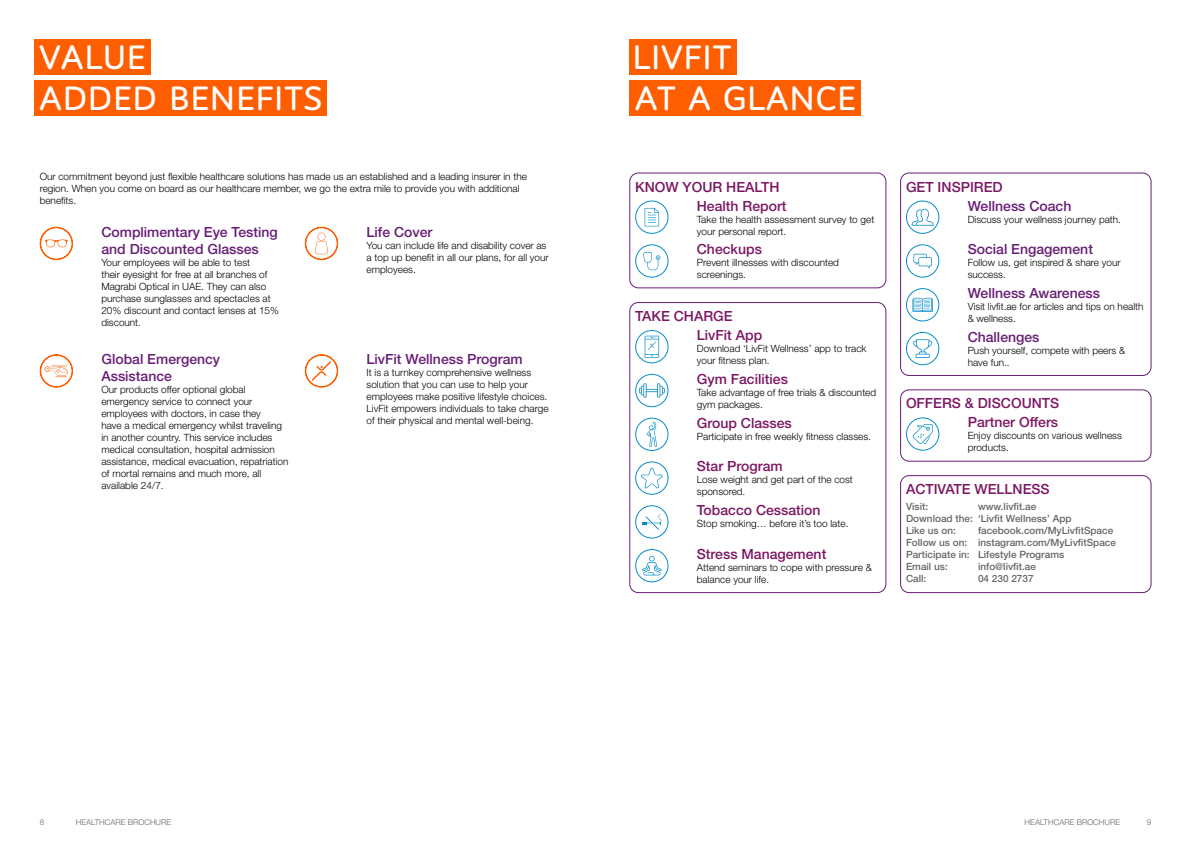
<style>
.page{position:relative;width:1191px;height:842px;background:#fff}
.page>*{position:absolute;margin:0;border:0;box-sizing:border-box;transform-origin:0 0}
.t1{font:35px "BCN Arabic Rounded";color:#fff}
.t2{font:500 14px "Helvetica Neue LT Std";color:#7c1763}
.t3{font:500 14px/16.8px "Helvetica Neue LT Std";color:#671e75}
.t4{font:300 10px/12px "Helvetica Neue LT Std";color:#000}
.t5{font:500 10px "Helvetica Neue LT Std";color:#63666a}
.t6{font:300 8px "Helvetica Neue LT Std";color:#63666a}
</style>
<div class="page">
<div style="left:34px;top:40px;width:116px;height:35px;background:#ff5e00"></div>
<div style="left:629px;top:40px;width:108px;height:35px;background:#ff5e00"></div>
<div style="left:34px;top:81px;width:293px;height:35px;background:#ff5e00"></div>
<div style="left:629px;top:81px;width:231px;height:35px;background:#ff5e00"></div>
<svg style="left:39px;top:226px;width:34px;height:35px"></svg>
<svg style="left:39px;top:354px;width:34px;height:34px"></svg>
<svg style="left:304px;top:226px;width:35px;height:35px"></svg>
<svg style="left:304px;top:354px;width:35px;height:34px"></svg>
<div style="left:900px;top:173px;width:251px;height:203px;border:1px solid #671e75;border-radius:9px"></div>
<div style="left:900px;top:390px;width:251px;height:71px;border:1px solid #671e75;border-radius:9px"></div>
<div style="left:900px;top:475px;width:251px;height:118px;border:1px solid #671e75;border-radius:9px"></div>
<div style="left:629px;top:173px;width:257px;height:115px;border:1px solid #671e75;border-radius:9px"></div>
<div style="left:629px;top:302px;width:257px;height:291px;border:1px solid #671e75;border-radius:9px"></div>
<svg style="left:644px;top:208px;width:15px;height:18px"></svg>
<div style="left:635px;top:200px;width:33px;height:34px;border:1px solid #088dc7;border-radius:50%"></div>
<svg style="left:643px;top:252px;width:17px;height:18px"></svg>
<div style="left:635px;top:244px;width:33px;height:34px;border:1px solid #088dc7;border-radius:50%"></div>
<div style="left:635px;top:330px;width:33px;height:33px;border:1px solid #088dc7;border-radius:50%"></div>
<svg style="left:644px;top:336px;width:15px;height:22px"></svg>
<div style="left:635px;top:374px;width:33px;height:33px;border:1px solid #088dc7;border-radius:50%"></div>
<svg style="left:639px;top:383px;width:26px;height:15px"></svg>
<div style="left:635px;top:418px;width:33px;height:33px;border:1px solid #088dc7;border-radius:50%"></div>
<svg style="left:646px;top:422px;width:11px;height:25px"></svg>
<div style="left:635px;top:461px;width:33px;height:34px;border:1px solid #088dc7;border-radius:50%"></div>
<svg style="left:641px;top:468px;width:21px;height:20px"></svg>
<div style="left:635px;top:505px;width:33px;height:34px;border:1px solid #088dc7;border-radius:50%"></div>
<svg style="left:642px;top:514px;width:19px;height:16px"></svg>
<div style="left:635px;top:549px;width:33px;height:33px;border:1px solid #088dc7;border-radius:50%"></div>
<svg style="left:642px;top:556px;width:19px;height:19px"></svg>
<div style="left:906px;top:200px;width:33px;height:34px;border:1px solid #088dc7;border-radius:50%"></div>
<svg style="left:911px;top:209px;width:22px;height:17px"></svg>
<div style="left:906px;top:244px;width:33px;height:34px;border:1px solid #088dc7;border-radius:50%"></div>
<svg style="left:913px;top:254px;width:19px;height:14px"></svg>
<div style="left:906px;top:288px;width:33px;height:33px;border:1px solid #088dc7;border-radius:50%"></div>
<svg style="left:912px;top:298px;width:21px;height:14px"></svg>
<div style="left:906px;top:332px;width:33px;height:33px;border:1px solid #088dc7;border-radius:50%"></div>
<svg style="left:913px;top:339px;width:19px;height:19px"></svg>
<div style="left:906px;top:417px;width:33px;height:34px;border:1px solid #088dc7;border-radius:50%"></div>
<svg style="left:912px;top:424px;width:20px;height:20px"></svg>
<p class="t1" style="left:39px;top:36px;width:108px">VALUE</p>
<p class="t1" style="left:632px;top:36px;width:102px">LIVFIT</p>
<p class="t1" style="left:39px;top:77px;width:285px">ADDED BENEFITS</p>
<p class="t1" style="left:634px;top:77px;width:223px">AT A GLANCE</p>
<p class="t4" style="left:40px;top:170px;width:489px">Our commitment beyond just flexible healthcare solutions has made us an established and a leading insurer in the region. When you come on board as our healthcare member, we go the extra mile to provide you with additional benefits.</p>
<p class="t3" style="left:101px;top:223px;width:178px">Complimentary Eye Testing</p>
<p class="t3" style="left:101px;top:240px;width:159px">and Discounted Glasses</p>
<p class="t4" style="left:101px;top:256px;width:150px">Your employees will be able to test</p>
<p class="t4" style="left:101px;top:268px;width:167px">their eyesight for free at all branches of</p>
<p class="t4" style="left:101px;top:280px;width:166px">Magrabi Optical in UAE. They can also</p>
<p class="t4" style="left:101px;top:292px;width:171px">purchase sunglasses and spectacles at</p>
<p class="t4" style="left:101px;top:304px;width:179px">20% discount and contact lenses at 15%</p>
<p class="t4" style="left:101px;top:316px;width:41px">discount.</p>
<p class="t3" style="left:366px;top:223px;width:67px">Life Cover</p>
<p class="t4" style="left:366px;top:239px;width:181px">You can include life and disability cover as</p>
<p class="t4" style="left:366px;top:251px;width:184px">a top up benefit in all our plans, for all your</p>
<p class="t4" style="left:366px;top:263px;width:51px">employees.</p>
<p class="t3" style="left:101px;top:351px;width:120px">Global Emergency<br>Assistance</p>
<p class="t4" style="left:101px;top:383px;width:146px">Our products offer optional global</p>
<p class="t4" style="left:101px;top:395px;width:152px">emergency service to connect your</p>
<p class="t4" style="left:101px;top:407px;width:161px">employees with doctors, in case they</p>
<p class="t4" style="left:101px;top:419px;width:182px">have a medical emergency whilst traveling</p>
<p class="t4" style="left:101px;top:431px;width:172px">in another country. This service includes</p>
<p class="t4" style="left:101px;top:443px;width:175px">medical consultation, hospital admission</p>
<p class="t4" style="left:101px;top:455px;width:189px">assistance, medical evacuation, repatriation</p>
<p class="t4" style="left:101px;top:467px;width:161px">of mortal remains and much more, all</p>
<p class="t4" style="left:101px;top:479px;width:64px">available 24/7.</p>
<p class="t3" style="left:366px;top:351px;width:158px">LivFit Wellness Program</p>
<p class="t4" style="left:366px;top:366px;width:166px">It is a turnkey comprehensive wellness</p>
<p class="t4" style="left:366px;top:378px;width:163px">solution that you can use to help your</p>
<p class="t4" style="left:366px;top:390px;width:182px">employees make positive lifestyle choices.</p>
<p class="t4" style="left:366px;top:402px;width:184px">LivFit empowers individuals to take charge</p>
<p class="t4" style="left:366px;top:414px;width:168px">of their physical and mental well-being.</p>
<p class="t2" style="left:635px;top:178px;width:146px">KNOW YOUR HEALTH</p>
<p class="t2" style="left:906px;top:178px;width:98px">GET INSPIRED</p>
<p class="t2" style="left:697px;top:197px;width:91px">Health Report</p>
<p class="t4" style="left:697px;top:213px;width:179px">Take the health assessment survey to get</p>
<p class="t4" style="left:697px;top:225px;width:91px">your personal report.</p>
<p class="t2" style="left:697px;top:241px;width:67px">Checkups</p>
<p class="t4" style="left:697px;top:257px;width:144px">Prevent illnesses with discounted screenings.</p>
<p class="t2" style="left:635px;top:308px;width:99px">TAKE CHARGE</p>
<p class="t2" style="left:697px;top:327px;width:67px">LivFit App</p>
<p class="t4" style="left:697px;top:342px;width:171px">Download ‘LivFit Wellness’ app to track</p>
<p class="t4" style="left:697px;top:354px;width:74px">your fitness plan.</p>
<p class="t2" style="left:697px;top:370px;width:93px">Gym Facilities</p>
<p class="t4" style="left:697px;top:386px;width:181px">Take advantage of free trials &amp; discounted</p>
<p class="t4" style="left:697px;top:398px;width:67px">gym packages.</p>
<p class="t2" style="left:697px;top:414px;width:96px">Group Classes</p>
<p class="t4" style="left:697px;top:430px;width:176px">Participate in free weekly fitness classes.</p>
<p class="t2" style="left:697px;top:458px;width:87px">Star Program</p>
<p class="t4" style="left:697px;top:474px;width:157px">Lose weight and get part of the cost</p>
<p class="t4" style="left:697px;top:486px;width:50px">sponsored.</p>
<p class="t2" style="left:697px;top:502px;width:125px">Tobacco Cessation</p>
<p class="t4" style="left:697px;top:517px;width:153px">Stop smoking… before it’s too late.</p>
<p class="t2" style="left:697px;top:546px;width:131px">Stress Management</p>
<p class="t4" style="left:697px;top:561px;width:176px">Attend seminars to cope with pressure &amp; balance your life.</p>
<p class="t3" style="left:967px;top:197px;width:105px">Wellness Coach</p>
<p class="t4" style="left:967px;top:213px;width:155px">Discuss your wellness journey path.</p>
<p class="t3" style="left:967px;top:241px;width:127px">Social Engagement</p>
<p class="t4" style="left:967px;top:257px;width:154px">Follow us, get inspired &amp; share your success.</p>
<p class="t3" style="left:967px;top:285px;width:134px">Wellness Awareness</p>
<p class="t4" style="left:967px;top:300px;width:177px">Visit livfit.ae for articles and tips on health &amp; wellness.</p>
<p class="t3" style="left:967px;top:328px;width:73px">Challenges</p>
<p class="t4" style="left:967px;top:344px;width:159px">Push yourself, compete with peers &amp;</p>
<p class="t4" style="left:967px;top:356px;width:44px">have fun..</p>
<p class="t2" style="left:906px;top:395px;width:155px">OFFERS &amp; DISCOUNTS</p>
<p class="t2" style="left:967px;top:414px;width:92px">Partner Offers</p>
<p class="t4" style="left:967px;top:430px;width:156px">Enjoy discounts on various wellness</p>
<p class="t4" style="left:967px;top:442px;width:43px">products.</p>
<p class="t2" style="left:906px;top:481px;width:145px">ACTIVATE WELLNESS</p>
<p class="t5" style="left:906px;top:501px;width:24px">Visit:</p>
<p class="t5" style="left:978px;top:501px;width:60px">www.livfit.ae</p>
<p class="t5" style="left:906px;top:513px;width:167px">Download the: ‘Livfit Wellness’ App</p>
<p class="t5" style="left:906px;top:525px;width:52px">Like us on:</p>
<p class="t5" style="left:978px;top:525px;width:137px">facebook.com/MyLivfitSpace</p>
<p class="t5" style="left:906px;top:537px;width:212px">Follow us on: instagram.com/MyLivfitSpace</p>
<p class="t5" style="left:906px;top:549px;width:160px">Participate in: Lifestyle Programs</p>
<p class="t5" style="left:906px;top:561px;width:43px">Email us:</p>
<p class="t5" style="left:978px;top:561px;width:60px">info@livfit.ae</p>
<p class="t5" style="left:906px;top:573px;width:22px">Call:</p>
<p class="t5" style="left:978px;top:573px;width:57px">04 230 2737</p>
<p class="t6" style="left:40px;top:817px;width:6px">8</p>
<p class="t6" style="left:76px;top:817px;width:97px">HEALTHCARE BROCHURE</p>
<p class="t6" style="left:1024px;top:817px;width:97px">HEALTHCARE BROCHURE</p>
<p class="t6" style="left:1146px;top:817px;width:6px">9</p>
</div>
